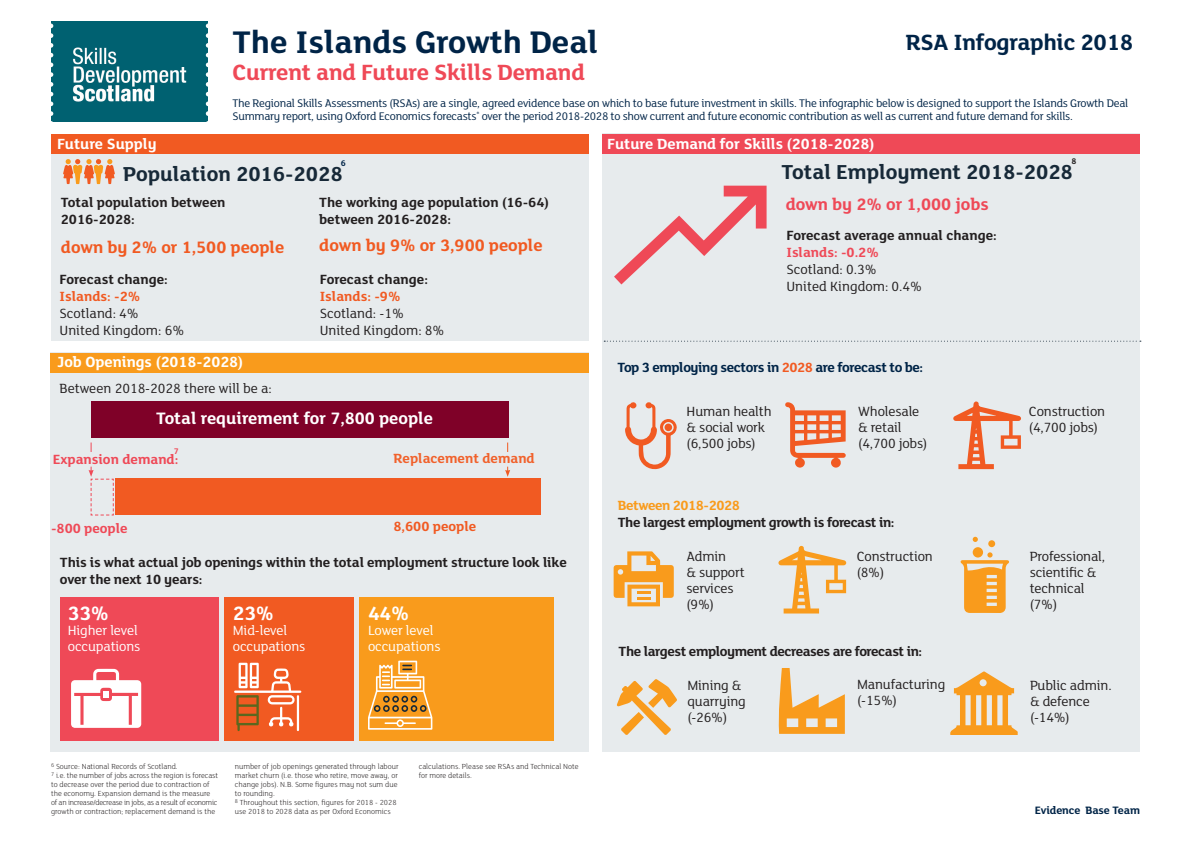
<style>
.page{position:relative;width:1191px;height:842px;background:#fff}
.page>*{position:absolute;margin:0;border:0;box-sizing:border-box;transform-origin:0 0}
.t1{font:700 34px "FS Lola";color:#002447}
.t2{font:700 24px "FS Lola";letter-spacing:-.01em;color:#ef4957}
.t3{font:700 24px "FS Lola";letter-spacing:-.01em;color:#002447}
.t4{font:700 22px "FS Lola";color:#172938}
.t5{font:700 21px "FS Lola";color:#fff}
.t6{font:700 18px "FS Lola";color:#f15a22}
.t7{font:700 18px "FS Lola";color:#fff}
.t8{font:700 18px "FS Lola";color:#ef4957}
.t9{font:700 16px "FS Lola";color:#fff}
.t10{font:14.5px/16px "FS Lola";letter-spacing:-.01em;color:#231f20}
.t11{font:700 14.5px/16.9px "FS Lola";letter-spacing:-.01em;color:#231f20}
.t12{font:700 14.5px "FS Lola";letter-spacing:-.03em;color:#231f20}
.t13{font:14.5px "FS Lola";letter-spacing:-.01em;color:#fff}
.t14{font:700 14.5px "FS Lola";letter-spacing:-.03em;color:#002447}
.t15{font:700 14.5px "FS Lola";color:#ef4957}
.t16{font:700 14.5px "FS Lola";color:#f15a22}
.t17{font:700 14.5px "FS Lola";color:#f1612b}
.t18{font:700 14.5px "FS Lola";letter-spacing:-.03em;color:#f99b1c}
.t19{font:12px/13px "FS Lola";letter-spacing:-.02em;color:#002447}
.t20{font:700 11.7px "FS Lola";letter-spacing:-.01em;color:#002447}
.t21{font:700 8.9px "FS Lola";color:#002447}
.t22{font:700 8.9px "FS Lola";color:#ef4957}
.t23{font:700 8.9px "FS Lola";color:#231f20}
.t24{font:300 8px/9px "FS Lola";color:#231f20}
.t25{font:300 8px/9px "FS Lola";letter-spacing:-.03em;color:#231f20}
.s1{color:#f15a22}
</style>
<div class="page">
<div style="left:50px;top:353px;width:538px;height:399px;background:#e7ebed"></div>
<div style="left:50px;top:353px;width:538px;height:19px;background:#f99b1c"></div>
<div style="left:602px;top:134px;width:538px;height:618px;background:#e7ebed"></div>
<div style="left:602px;top:134px;width:538px;height:20px;background:#ef4957"></div>
<div style="left:51px;top:134px;width:537px;height:207px;background:#e7ebed"></div>
<div style="left:51px;top:134px;width:537px;height:20px;background:#f15a22"></div>
<img style="left:52px;top:21px;width:155px;height:101px">
<svg style="left:614px;top:186px;width:152px;height:98px"></svg>
<svg style="left:604px;top:341px;width:537px;height:1px"></svg>
<div style="left:91px;top:401px;width:417px;height:37px;background:#7f0128"></div>
<div style="left:60px;top:597px;width:158px;height:144px;background:#ef4957"></div>
<svg style="left:71px;top:669px;width:70px;height:59px"></svg>
<div style="left:103px;top:691px;width:6px;height:7px;background:#fff"></div>
<div style="left:224px;top:597px;width:129px;height:144px;background:#f15a22"></div>
<svg style="left:234px;top:663px;width:67px;height:68px"></svg>
<div style="left:359px;top:597px;width:194px;height:144px;background:#f99b1c"></div>
<svg style="left:368px;top:661px;width:64px;height:69px"></svg>
<svg style="left:785px;top:402px;width:60px;height:66px"></svg>
<svg style="left:625px;top:402px;width:52px;height:68px"></svg>
<div style="left:664px;top:423px;width:8px;height:8px;background:#f15a22;border-radius:50%"></div>
<svg style="left:613px;top:551px;width:61px;height:55px"></svg>
<svg style="left:778px;top:546px;width:68px;height:67px"></svg>
<svg style="left:617px;top:679px;width:60px;height:56px"></svg>
<svg style="left:778px;top:668px;width:67px;height:66px"></svg>
<svg style="left:950px;top:671px;width:67px;height:64px"></svg>
<svg style="left:89px;top:467px;width:25px;height:49px"></svg>
<svg style="left:63px;top:159px;width:52px;height:25px"></svg>
<div style="left:115px;top:478px;width:425px;height:37px;background:#f15a22"></div>
<svg style="left:505px;top:467px;width:5px;height:10px"></svg>
<svg style="left:953px;top:401px;width:68px;height:68px"></svg>
<div style="left:972px;top:547px;width:11px;height:10px;background:#f99b1c;border-radius:50%"></div>
<div style="left:988px;top:540px;width:7px;height:7px;background:#f99b1c;border-radius:50%"></div>
<svg style="left:972px;top:537px;width:6px;height:5px"></svg>
<svg style="left:960px;top:552px;width:49px;height:61px"></svg>
<p class="t1" style="left:232px;top:18px;width:367px">The Islands Growth Deal</p>
<p class="t2" style="left:232px;top:56px;width:354px">Current and Future Skills Demand</p>
<p class="t19" style="left:232px;top:97px;width:897px">The Regional Skills Assessments (RSAs) are a single, agreed evidence base on which to base future investment in skills. The infographic below is designed to support the Islands Growth Deal<br>Summary report, using Oxford Economics forecasts<sup>*</sup> over the period 2018-2028 to show current and future economic contribution as well as current and future demand for skills.</p>
<p class="t3" style="left:905px;top:26px;width:229px">RSA Infographic 2018</p>
<p class="t9" style="left:57px;top:132px;width:101px">Future Supply</p>
<p class="t9" style="left:607px;top:132px;width:269px">Future Demand for Skills (2018-2028)</p>
<p class="t21" style="left:341px;top:157px;width:6px">6</p>
<p class="t4" style="left:123px;top:158px;width:221px">Population 2016-2028</p>
<p class="t11" style="left:61px;top:193px;width:166px">Total population between<br>2016-2028:</p>
<p class="t11" style="left:319px;top:193px;width:231px">The working age population (16-64)</p>
<p class="t11" style="left:319px;top:210px;width:133px">between 2016-2028:</p>
<p class="t6" style="left:61px;top:235px;width:225px">down by 2% or 1,500 people</p>
<p class="t6" style="left:319px;top:233px;width:225px">down by 9% or 3,900 people</p>
<p class="t11" style="left:60px;top:270px;width:110px">Forecast change:</p>
<p class="t16" style="left:60px;top:286px;width:82px">Islands: -2%</p>
<p class="t10" style="left:60px;top:305px;width:81px">Scotland: 4%</p>
<p class="t10" style="left:60px;top:322px;width:126px">United Kingdom: 6%</p>
<p class="t9" style="left:57px;top:351px;width:188px">Job Openings (2018-2028)</p>
<p class="t11" style="left:320px;top:270px;width:110px">Forecast change:</p>
<p class="t16" style="left:320px;top:286px;width:82px">Islands: -9%</p>
<p class="t10" style="left:320px;top:305px;width:86px">Scotland: -1%</p>
<p class="t10" style="left:320px;top:322px;width:126px">United Kingdom: 8%</p>
<p class="t10" style="left:60px;top:380px;width:214px">Between 2018-2028 there will be a:</p>
<p class="t7" style="left:156px;top:405px;width:278px">Total requirement for 7,800 people</p>
<p class="t15" style="left:53px;top:449px;width:127px">Expansion demand:</p>
<p class="t17" style="left:393px;top:449px;width:143px">Replacement demand</p>
<p class="t22" style="left:174px;top:445px;width:6px">7</p>
<p class="t15" style="left:51px;top:518px;width:78px">-800 people</p>
<p class="t16" style="left:393px;top:516px;width:84px">8,600 people</p>
<p class="t23" style="left:1071px;top:154px;width:6px">8</p>
<p class="t4" style="left:781px;top:157px;width:293px">Total Employment 2018-2028</p>
<p class="t8" style="left:785px;top:192px;width:204px">down by 2% or 1,000 jobs</p>
<p class="t11" style="left:786px;top:226px;width:212px">Forecast average annual change:</p>
<p class="t15" style="left:786px;top:242px;width:94px">Islands: -0.2%</p>
<p class="t10" style="left:786px;top:261px;width:92px">Scotland: 0.3%</p>
<p class="t10" style="left:786px;top:278px;width:137px">United Kingdom: 0.4%</p>
<p class="t14" style="left:617px;top:357px;width:307px">Top 3 employing sectors in <span class="s1">2028</span> are forecast to be:</p>
<p class="t10" style="left:686px;top:403px;width:86px">Human health &amp; social work (6,500 jobs)</p>
<p class="t10" style="left:858px;top:403px;width:63px">Wholesale</p>
<p class="t10" style="left:858px;top:419px;width:45px">&amp; retail</p>
<p class="t10" style="left:858px;top:435px;width:71px">(4,700 jobs)</p>
<p class="t18" style="left:618px;top:495px;width:123px">Between 2018-2028</p>
<p class="t12" style="left:618px;top:512px;width:278px">The largest employment growth is forecast in:</p>
<p class="t10" style="left:1029px;top:403px;width:78px">Construction (4,700 jobs)</p>
<p class="t10" style="left:686px;top:548px;width:41px">Admin</p>
<p class="t10" style="left:686px;top:564px;width:60px">&amp; support</p>
<p class="t10" style="left:686px;top:580px;width:49px">services</p>
<p class="t10" style="left:686px;top:596px;width:29px">(9%)</p>
<p class="t10" style="left:856px;top:548px;width:78px">Construction</p>
<p class="t10" style="left:856px;top:564px;width:29px">(8%)</p>
<p class="t11" style="left:60px;top:553px;width:508px">This is what actual job openings within the total employment structure look like over the next 10 years:</p>
<p class="t5" style="left:68px;top:598px;width:43px">33%</p>
<p class="t13" style="left:68px;top:621px;width:71px">Higher level</p>
<p class="t13" style="left:68px;top:637px;width:74px">occupations</p>
<p class="t5" style="left:233px;top:598px;width:43px">23%</p>
<p class="t13" style="left:233px;top:621px;width:56px">Mid-level</p>
<p class="t13" style="left:233px;top:637px;width:74px">occupations</p>
<p class="t5" style="left:368px;top:598px;width:43px">44%</p>
<p class="t13" style="left:368px;top:621px;width:67px">Lower level</p>
<p class="t13" style="left:368px;top:637px;width:74px">occupations</p>
<p class="t12" style="left:618px;top:641px;width:305px">The largest employment decreases are forecast in:</p>
<p class="t10" style="left:1029px;top:548px;width:77px">Professional, scientific &amp; technical (7%)</p>
<p class="t24" style="left:51px;top:761px;width:128px"><sup>6</sup> Source: National Records of Scotland.</p>
<p class="t24" style="left:51px;top:770px;width:169px"><sup>7</sup> i.e. the number of jobs across the region is forecast</p>
<p class="t24" style="left:51px;top:779px;width:161px">to decrease over the period due to contraction of the economy. Expansion demand is the measure</p>
<p class="t25" style="left:51px;top:797px;width:168px">of an increase/decrease in jobs, as a result of economic growth or contraction; replacement demand is the</p>
<p class="t24" style="left:235px;top:761px;width:165px">number of job openings generated through labour market churn (i.e. those who retire, move away, or change jobs). N.B. Some figures may not sum due to rounding.</p>
<p class="t24" style="left:235px;top:797px;width:163px"><sup>8</sup> Throughout this section, figures for 2018 - 2028 use 2018 to 2028 data as per Oxford Economics</p>
<p class="t24" style="left:419px;top:761px;width:161px">calculations. Please see RSAs and Technical Note for more details.</p>
<p class="t10" style="left:687px;top:677px;width:56px">Mining &amp;</p>
<p class="t10" style="left:687px;top:693px;width:60px">quarrying</p>
<p class="t10" style="left:687px;top:709px;width:41px">(-26%)</p>
<p class="t10" style="left:857px;top:675px;width:90px">Manufacturing (-15%)</p>
<p class="t10" style="left:1030px;top:677px;width:83px">Public admin. &amp; defence (-14%)</p>
<p class="t20" style="left:1034px;top:802px;width:107px">Evidence Base Team</p>
</div>
